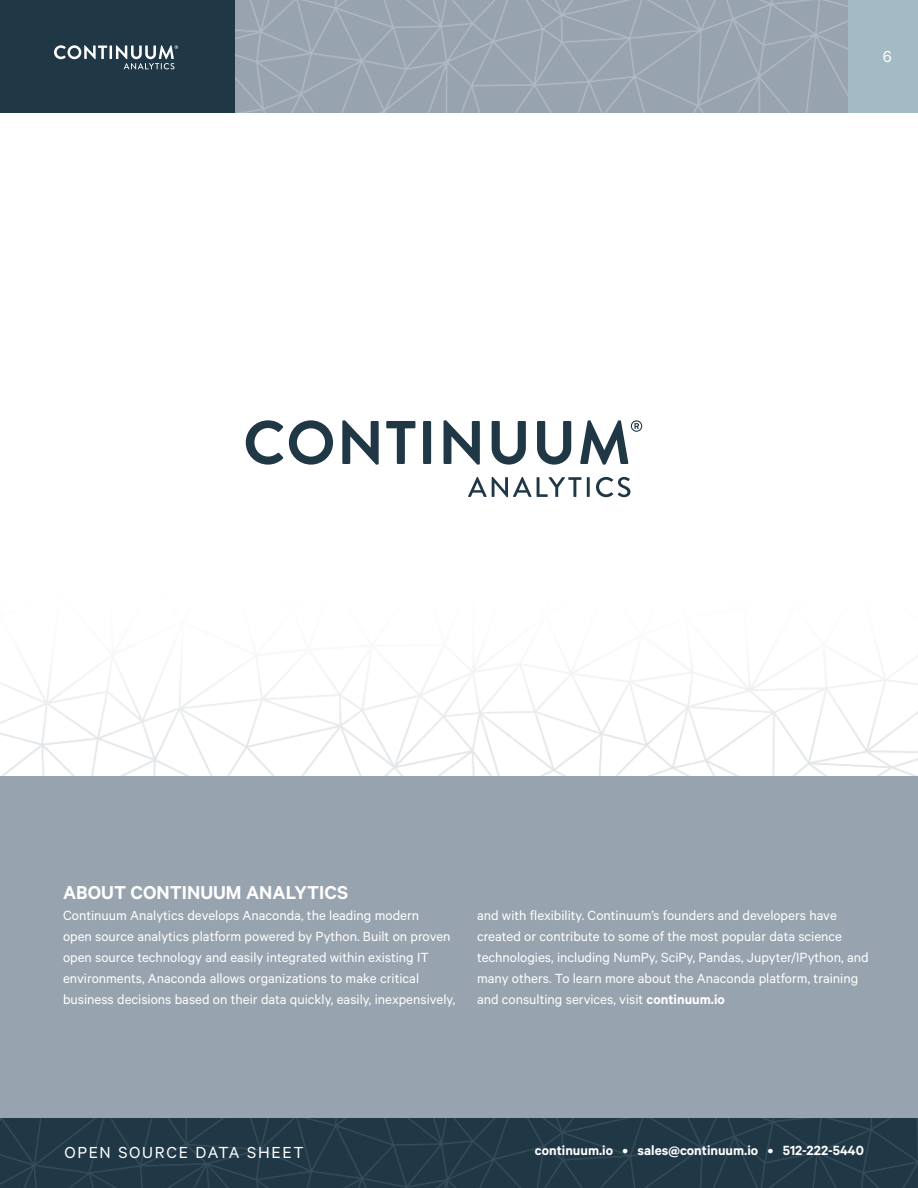
<style>
.page{position:relative;width:918px;height:1188px;background:#fff}
.page>*{position:absolute;margin:0;border:0;box-sizing:border-box;transform-origin:0 0}
.t1{font:600 21px "Calibre";color:#fff}
.t2{font:18px "Calibre";letter-spacing:.095em;color:#fff}
.t3{font:15px/21px "Calibre";color:#fff}
.t4{font:600 15px "Calibre";color:#fff}
.s1{font-weight:600}
</style>
<div class="page">
<div style="left:0;top:0;width:236px;height:113px;background:#203746"></div>
<svg style="left:54px;top:45px;width:124px;height:24px"></svg>
<div style="left:848px;top:0;width:70px;height:113px;background:#a3bbc4"></div>
<img style="left:236px;top:0;width:612px;height:113px">
<img style="left:0;top:1118px;width:918px;height:70px">
<div style="left:0;top:776px;width:918px;height:342px;background:#97a3ae"></div>
<img style="left:0;top:664px;width:918px;height:112px">
<svg style="left:246px;top:420px;width:37px;height:45px"></svg>
<svg style="left:289px;top:420px;width:44px;height:45px"></svg>
<svg style="left:342px;top:420px;width:37px;height:45px"></svg>
<svg style="left:386px;top:421px;width:29px;height:43px"></svg>
<div style="left:423px;top:421px;width:8px;height:43px;background:#203746"></div>
<svg style="left:444px;top:420px;width:36px;height:45px"></svg>
<svg style="left:492px;top:421px;width:34px;height:44px"></svg>
<svg style="left:537px;top:421px;width:34px;height:44px"></svg>
<svg style="left:468px;top:477px;width:114px;height:20px"></svg>
<hr style="left:587px;top:477px;width:3px;height:20px;background:#203746">
<svg style="left:596px;top:477px;width:34px;height:20px"></svg>
<svg style="left:580px;top:420px;width:62px;height:45px"></svg>
<p class="t2" style="left:883px;top:46px;width:10px">6</p>
<p class="t1" style="left:63px;top:880px;width:287px">ABOUT CONTINUUM ANALYTICS</p>
<p class="t3" style="left:63px;top:904px;width:394px">Continuum Analytics develops Anaconda, the leading modern<br>open source analytics platform powered by Python. Built on proven open source technology and easily integrated within existing IT environments, Anaconda allows organizations to make critical business decisions based on their data quickly, easily, inexpensively,</p>
<p class="t3" style="left:477px;top:904px;width:393px">and with flexibility. Continuum’s founders and developers have created or contribute to some of the most popular data science technologies, including NumPy, SciPy, Pandas, Jupyter/IPython, and many others. To learn more about the Anaconda platform, training and consulting services, visit <span class="s1">continuum.io</span></p>
<p class="t2" style="left:65px;top:1142px;width:241px">OPEN SOURCE DATA SHEET</p>
<p class="t4" style="left:535px;top:1141px;width:331px">continuum.io • sales@continuum.io • 512-222-5440</p>
</div>
